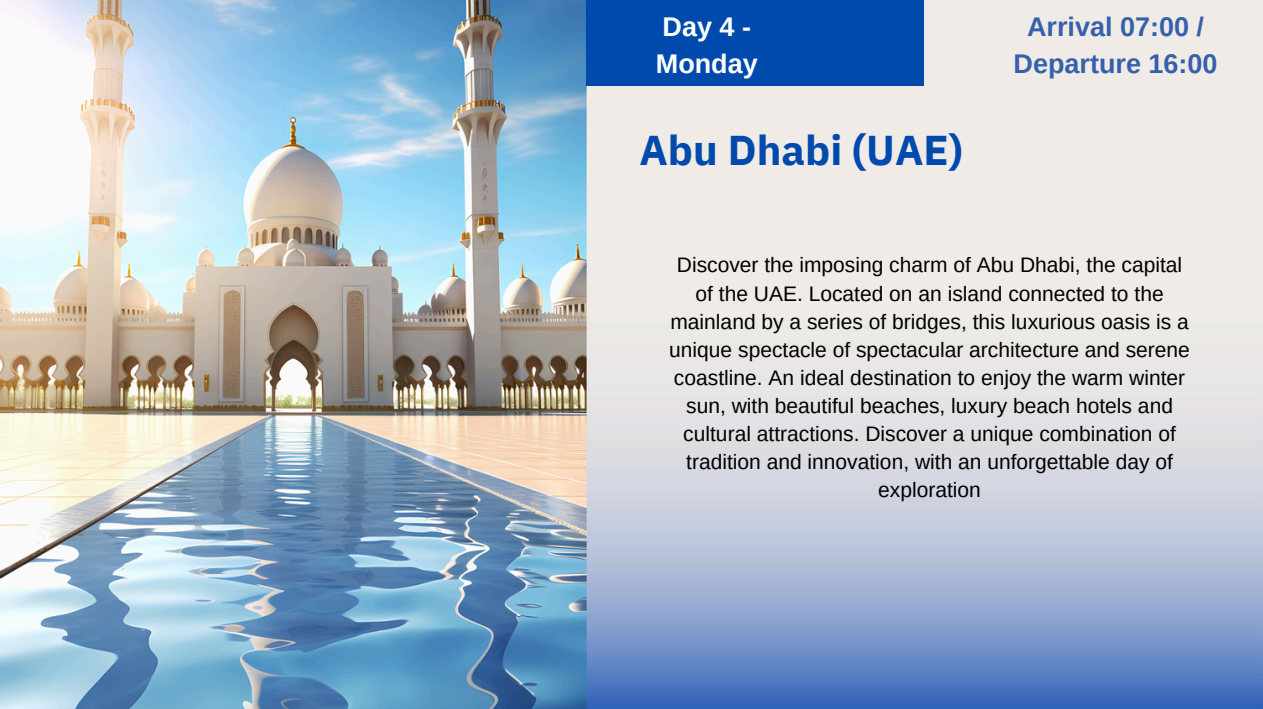
<style>
.page{position:relative;width:1263px;height:709px;background:#fff}
.page>*{position:absolute;margin:0;border:0;box-sizing:border-box;transform-origin:0 0}
.t1{font:700 41.55px "IBM Plex Sans";color:#004aad}
.t2{font:700 27px/37.2px "Arimo";color:#3561ab;text-align:center}
.t3{font:700 27px/37.2px "Arimo";color:#fff}
.t4{font:21px/28.2px "Arimo";color:#000;text-align:center}
</style>
<div class="page">
<img style="left:0;top:0;width:1262px;height:709px">
<div style="left:587px;top:0;width:336px;height:86px;background:#004aad"></div>
<h2 class="t3" style="left:655px;top:8px;width:103px">Day 4 -<br>Monday</h2>
<h1 class="t2" style="left:1013px;top:8px;width:205px">Arrival 07:00 /<br>Departure 16:00</h1>
<p class="t1" style="left:639px;top:123px;width:325px">Abu Dhabi (UAE)</p>
<h2 class="t4" style="left:669px;top:251px;width:522px">Discover the imposing charm of Abu Dhabi, the capital of the UAE. Located on an island connected to the mainland by a series of bridges, this luxurious oasis is a unique spectacle of spectacular architecture and serene coastline. An ideal destination to enjoy the warm winter sun, with beautiful beaches, luxury beach hotels and cultural attractions. Discover a unique combination of tradition and innovation, with an unforgettable day of exploration</h2>
</div>
